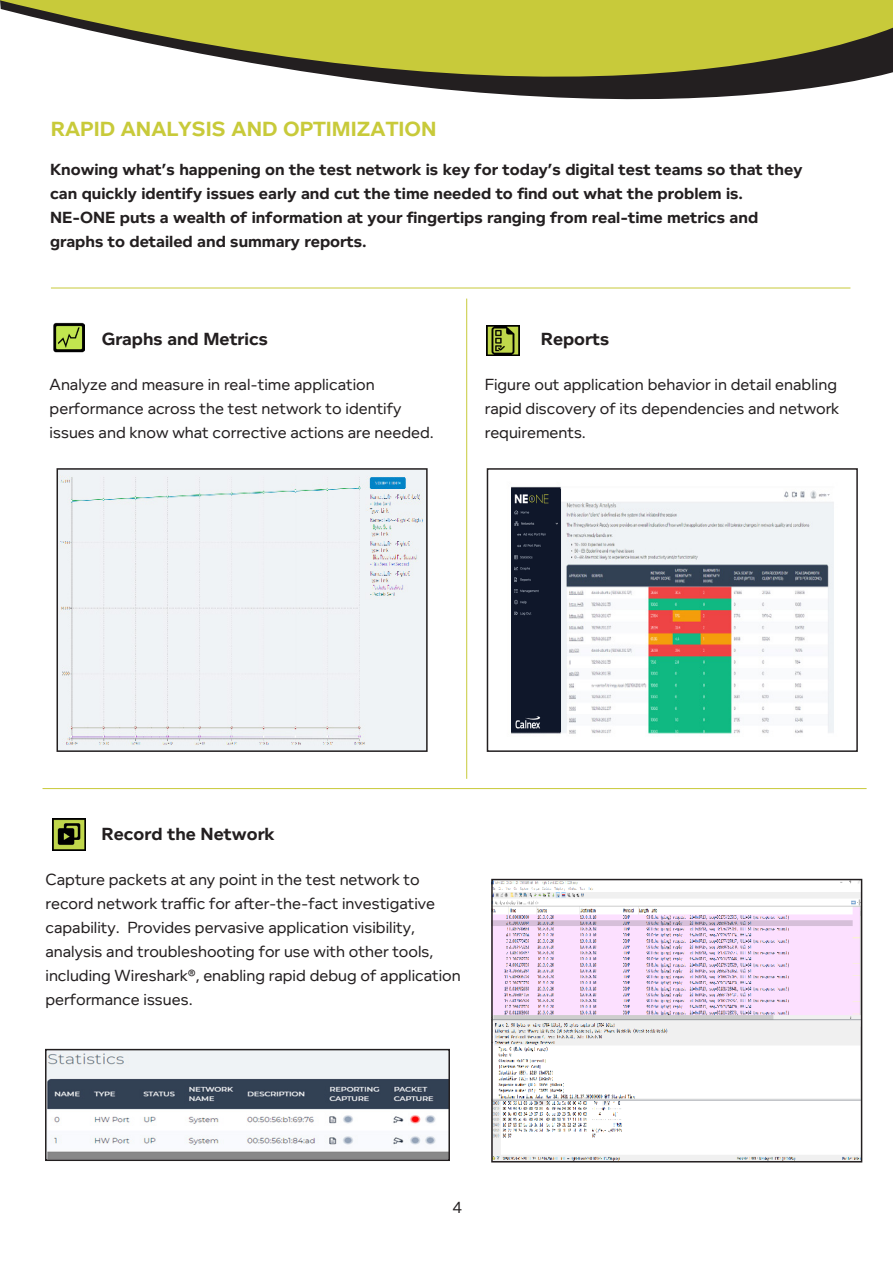
<style>
.page{position:relative;width:893px;height:1263px;background:#fff}
.page>*{position:absolute;margin:0;border:0;box-sizing:border-box;transform-origin:0 0}
.t1{font:700 21px "Foundry Context";color:#c8ca3a}
.t2{font:700 18px "Foundry Context";color:#231f20}
.t3{font:16.5px/24px "Foundry Context";color:#231f20}
.t4{font:700 16.5px/24px "Foundry Context";color:#231f20}
</style>
<div class="page">
<svg style="left:0;top:0;width:893px;height:100px;fill:#c8ca3a"></svg>
<hr style="left:51px;top:288px;width:799px;height:1px;background:#c8ca3a">
<hr style="left:466px;top:299px;width:1px;height:480px;background:#c8ca3a">
<hr style="left:43px;top:788px;width:824px;height:1px;background:#c8ca3a">
<img style="left:53px;top:322px;width:31px;height:31px">
<img style="left:487px;top:326px;width:33px;height:29px">
<img style="left:53px;top:818px;width:33px;height:33px">
<div style="left:60px;top:471px;width:365px;height:278px;background:#eff3f6"></div>
<div style="left:57px;top:468px;width:371px;height:284px;border:2px solid #231f20"></div>
<img style="left:511px;top:486px;width:323px;height:248px">
<div style="left:487px;top:468px;width:371px;height:284px;border:2px solid #231f20"></div>
<img style="left:48px;top:1052px;width:399px;height:106px">
<div style="left:45px;top:1049px;width:405px;height:112px;border:2px solid #231f20"></div>
<img style="left:494px;top:882px;width:365px;height:277px">
<div style="left:491px;top:879px;width:371px;height:283px;border:2px solid #231f20"></div>
<img style="left:512px;top:489px;width:48px;height:243px">
<p class="t1" style="left:51px;top:116px;width:387px">RAPID ANALYSIS AND OPTIMIZATION</p>
<p class="t4" style="left:50px;top:157px;width:754px">Knowing what’s happening on the test network is key for today’s digital test teams so that they can quickly identify issues early and cut the time needed to find out what the problem is.</p>
<p class="t4" style="left:50px;top:205px;width:710px">NE-ONE puts a wealth of information at your fingertips ranging from real-time metrics and graphs to detailed and summary reports.</p>
<p class="t2" style="left:102px;top:328px;width:168px">Graphs and Metrics</p>
<p class="t3" style="left:50px;top:372px;width:386px">Analyze and measure in real-time application performance across the test network to identify issues and know what corrective actions are needed.</p>
<p class="t2" style="left:541px;top:328px;width:70px">Reports</p>
<p class="t3" style="left:485px;top:372px;width:356px">Figure out application behavior in detail enabling rapid discovery of its dependencies and network requirements.</p>
<p class="t2" style="left:102px;top:824px;width:175px">Record the Network</p>
<p class="t3" style="left:46px;top:867px;width:417px">Capture packets at any point in the test network to record network traffic for after-the-fact investigative capability. Provides pervasive application visibility, analysis and troubleshooting for use with other tools, including Wireshark®, enabling rapid debug of application performance issues.</p>
<p class="t3" style="left:452px;top:1195px;width:11px">4</p>
</div>
